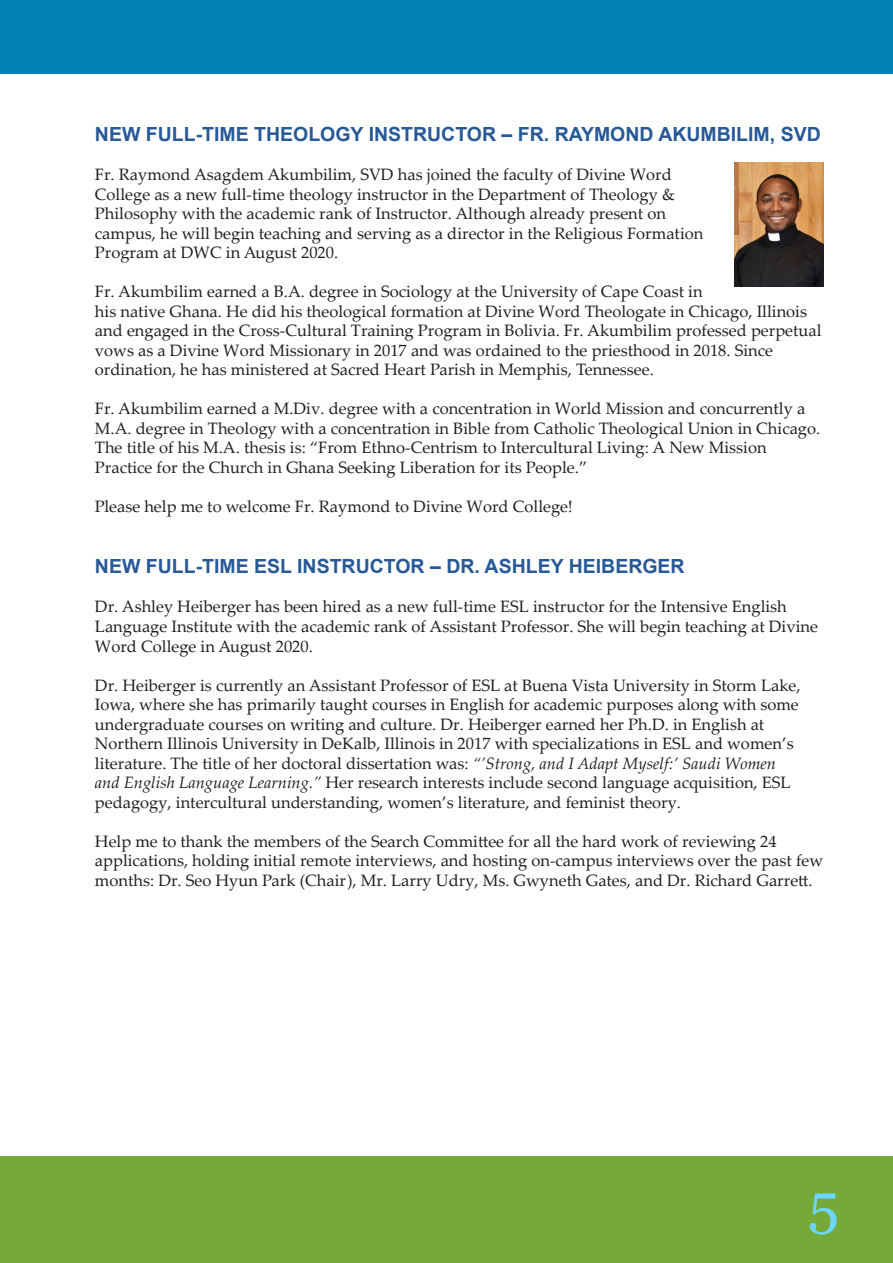
<style>
.page{position:relative;width:893px;height:1263px;background:#fff}
.page>*{position:absolute;margin:0;border:0;box-sizing:border-box;transform-origin:0 0}
.t1{font:58.5px "Georgia";color:#6cd6ff}
.body_head3{font:700 19.5px "Arial";color:#265996}
.maintext{font:16.5px/19.5px "Palatino Linotype";color:#231f20}
.s1{font-style:italic}
</style>
<div class="page">
<div style="left:0;top:1156px;width:893px;height:107px;background:#75aa3a"></div>
<div style="left:0;top:0;width:893px;height:73px;background:#0082b5"></div>
<img style="left:735px;top:162px;width:88px;height:124px">
<p class="body_head3" style="left:95px;top:121px;width:727px">NEW FULL-TIME THEOLOGY INSTRUCTOR – FR. RAYMOND AKUMBILIM, SVD</p>
<p class="maintext" style="left:95px;top:164px;width:610px">Fr. Raymond Asagdem Akumbilim, SVD has joined the faculty of Divine Word College as a new full-time theology instructor in the Department of Theology &amp; Philosophy with the academic rank of Instructor. Although already present on campus, he will begin teaching and serving as a director in the Religious Formation Program at DWC in August 2020.</p>
<p class="maintext" style="left:95px;top:281px;width:728px">Fr. Akumbilim earned a B.A. degree in Sociology at the University of Cape Coast in<br>his native Ghana. He did his theological formation at Divine Word Theologate in Chicago, Illinois and engaged in the Cross-Cultural Training Program in Bolivia. Fr. Akumbilim professed perpetual vows as a Divine Word Missionary in 2017 and was ordained to the priesthood in 2018. Since ordination, he has ministered at Sacred Heart Parish in Memphis, Tennessee.</p>
<p class="maintext" style="left:95px;top:398px;width:727px">Fr. Akumbilim earned a M.Div. degree with a concentration in World Mission and concurrently a M.A. degree in Theology with a concentration in Bible from Catholic Theological Union in Chicago.<br>The title of his M.A. thesis is: “From Ethno-Centrism to Intercultural Living: A New Mission Practice for the Church in Ghana Seeking Liberation for its People.”</p>
<p class="maintext" style="left:95px;top:496px;width:479px">Please help me to welcome Fr. Raymond to Divine Word College!</p>
<p class="body_head3" style="left:95px;top:553px;width:591px">NEW FULL-TIME ESL INSTRUCTOR – DR. ASHLEY HEIBERGER</p>
<p class="maintext" style="left:95px;top:596px;width:725px">Dr. Ashley Heiberger has been hired as a new full-time ESL instructor for the Intensive English<br>Language Institute with the academic rank of Assistant Professor. She will begin teaching at Divine<br>Word College in August 2020.</p>
<p class="maintext" style="left:95px;top:674px;width:707px">Dr. Heiberger is currently an Assistant Professor of ESL at Buena Vista University in Storm Lake, Iowa, where she has primarily taught courses in English for academic purposes along with some undergraduate courses on writing and culture. Dr. Heiberger earned her Ph.D. in English at Northern Illinois University in DeKalb, Illinois in 2017 with specializations in ESL and women’s literature. The title of her doctoral dissertation was: <span class="s1">“’Strong, and I Adapt Myself:’ Saudi Women and English Language Learning.”</span> Her research interests include second language acquisition, ESL pedagogy, intercultural understanding, women’s literature, and feminist theory.</p>
<p class="maintext" style="left:95px;top:830px;width:730px">Help me to thank the members of the Search Committee for all the hard work of reviewing 24 applications, holding initial remote interviews, and hosting on-campus interviews over the past few months: Dr. Seo Hyun Park (Chair), Mr. Larry Udry, Ms. Gwyneth Gates, and Dr. Richard Garrett.</p>
<h1 class="t1" style="left:808px;top:1168px;width:32px">5</h1>
</div>
